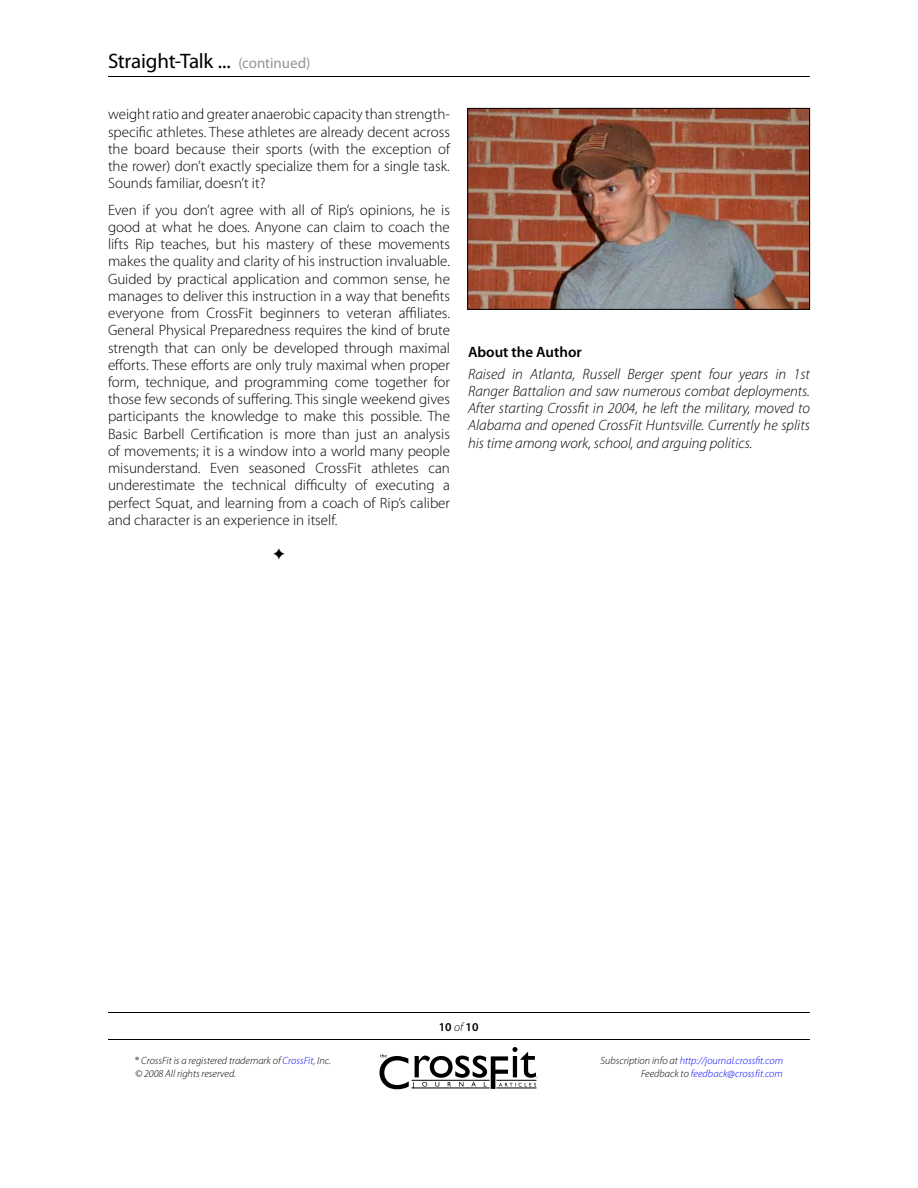
<style>
.page{position:relative;width:918px;height:1188px;background:#fff}
.page>*{position:absolute;margin:0;border:0;box-sizing:border-box;transform-origin:0 0}
.t1{font:21px "Myriad Pro";letter-spacing:-.01em;color:#000}
.t2{font:300 15px/17.2px "Myriad Pro";color:#000;text-align:justify}
.t3{font:italic 300 15px/17.2px "Myriad Pro";color:#000;text-align:justify}
.t4{font:600 15px "Myriad Pro";color:#000}
.t5{font:600 12px "Myriad Pro";color:#000}
.t6{font:italic 300 10.5px/12.6px "Myriad Pro";color:#00f;text-align:right}
.t7{font:italic 300 10.5px/12.6px "Myriad Pro";color:#000}
.s1{font-size:15px;color:#939598}
.s2{font-weight:300;font-style:italic}
.s3{font-style:normal}
.s4{color:#00f}
.s5{color:#000}
</style>
<div class="page">
<svg style="left:379px;top:1047px;width:159px;height:42px"></svg>
<hr style="left:108px;top:1012px;width:702px;height:1px;background:#000">
<hr style="left:108px;top:1039px;width:702px;height:1px;background:#000">
<hr style="left:108px;top:76px;width:702px;height:1px;background:#000">
<img style="left:469px;top:110px;width:339px;height:198px">
<div style="left:467px;top:108px;width:343px;height:202px;border:1px solid #000"></div>
<h1 class="t1" style="left:108px;top:50px;width:204px">Straight-Talk ... <span class="s1">(continued)</span></h1>
<p class="t2" style="left:108px;top:106px;width:343px">weight ratio and greater anaerobic capacity than strength&shy;specific athletes. These athletes are already decent across the board because their sports (with the exception of the rower) don’t exactly specialize them for a single task.<br>Sounds familiar, doesn’t it?</p>
<p class="t2" style="left:108px;top:201px;width:344px">Even if you don’t agree with all of Rip’s opinions, he is good at what he does. Anyone can claim to coach the lifts Rip teaches, but his mastery of these movements makes the quality and clarity of his instruction invaluable.<br>Guided by practical application and common sense, he manages to deliver this instruction in a way that benefits everyone from CrossFit beginners to veteran affiliates.<br>General Physical Preparedness requires the kind of brute strength that can only be developed through maximal efforts. These efforts are only truly maximal when proper form, technique, and programming come together for those few seconds of suffering. This single weekend gives participants the knowledge to make this possible. The Basic Barbell Certification is more than just an analysis of movements; it is a window into a world many people misunderstand. Even seasoned CrossFit athletes can underestimate the technical difficulty of executing a perfect Squat, and learning from a coach of Rip’s caliber and character is an experience in itself.</p>
<p class="t4" style="left:468px;top:344px;width:115px">About the Author</p>
<p class="t3" style="left:468px;top:366px;width:344px">Raised in Atlanta, Russell Berger spent four years in 1st Ranger Battalion and saw numerous combat deployments.<br>After starting Crossfit in 2004, he left the military, moved to Alabama and opened CrossFit Huntsville. Currently he splits his time among work, school, and arguing politics.</p>
<p class="t5" style="left:439px;top:1020px;width:41px">10 <span class="s2">of</span> 10</p>
<p class="t7" style="left:135px;top:1055px;width:198px"><span class="s3">®</span> CrossFit is a registered trademark of <span class="s4">CrossFit</span>, Inc. © 2008 All rights reserved.</p>
<p class="t6" style="left:601px;top:1055px;width:184px"><span class="s5">Subscription info at</span> http://journal.crossfit.com<br><span class="s5">Feedback to</span> feedback@crossfit.com</p>
</div>
